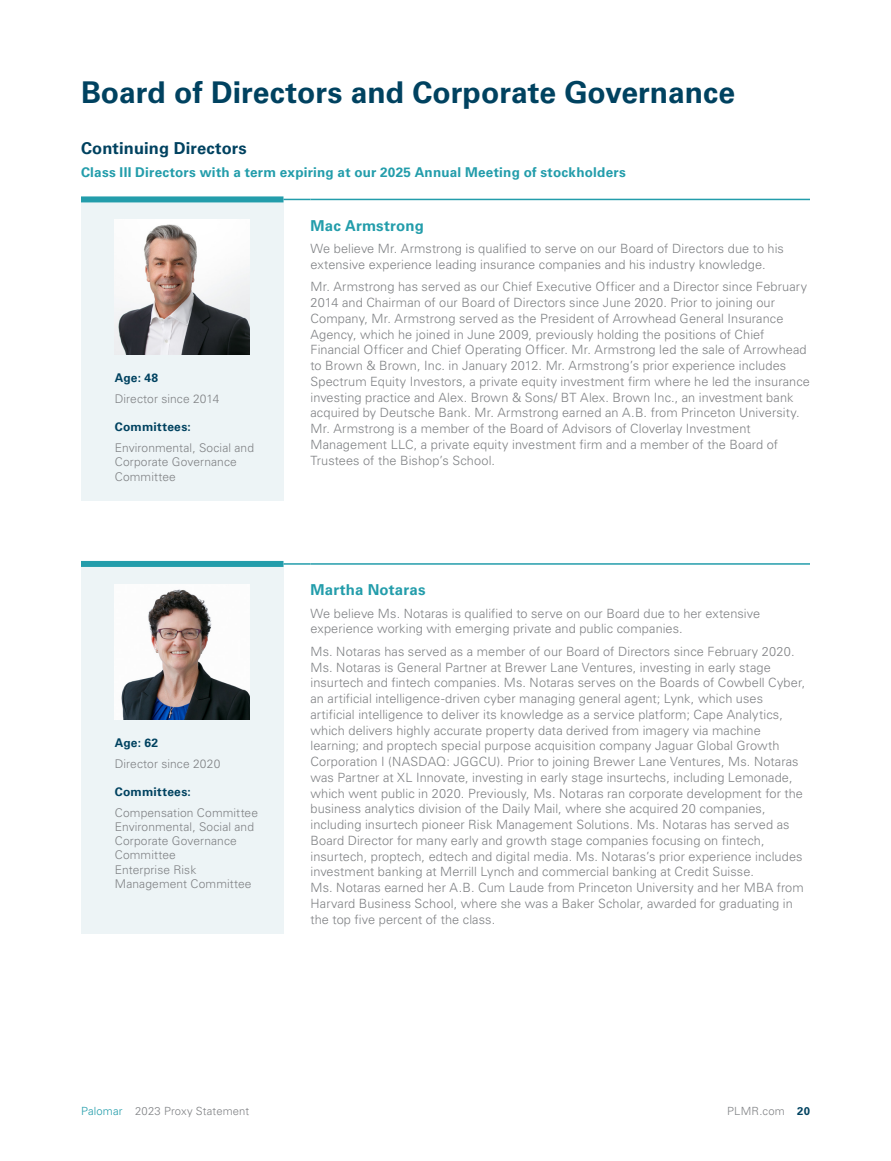
<style>
.page{position:relative;width:891px;height:1161px;background:#fff}
.page>*{position:absolute;margin:0;border:0;box-sizing:border-box;transform-origin:0 0}
.t1{font:700 30px "Univers LT Std";color:#004260}
.t2{font:700 16.5px "Univers LT Std";letter-spacing:.01em;color:#004260}
.t3{font:700 15px "Univers LT Std";letter-spacing:.015em;color:#239dab}
.t4{font:700 13.5px "Univers LT Std";letter-spacing:.02em;color:#239dab}
.t5{font:300 12.75px/15.8px "Univers LT Std";letter-spacing:.005em;color:#808285}
.t6{font:300 12px/14.2px "Univers LT Std";letter-spacing:.01em;color:#808285}
.t7{font:700 12px "Univers LT Std";letter-spacing:.02em;color:#004260}
.t8{font:300 11.25px "Univers LT Std";letter-spacing:.015em;color:#808285}
.s1{color:#239dab}
.s2{font-weight:700;color:#004260}
</style>
<div class="page">
<div style="left:81px;top:199px;width:203px;height:302px;background:#edf4f6"></div>
<div style="left:81px;top:196px;width:203px;height:6px;background:#239dab"></div>
<svg style="left:284px;top:199px;width:26px;height:1px"></svg>
<hr style="left:310px;top:199px;width:500px;height:1px;background:#239dab">
<img style="left:115px;top:220px;width:135px;height:135px">
<div style="left:81px;top:564px;width:203px;height:369px;background:#edf4f6"></div>
<div style="left:81px;top:561px;width:203px;height:6px;background:#239dab"></div>
<hr style="left:310px;top:563px;width:500px;height:2px;background:#239dab">
<hr style="left:284px;top:563px;width:26px;height:2px;background:#239dab">
<img style="left:115px;top:584px;width:135px;height:135px">
<p class="t1" style="left:81px;top:75px;width:656px">Board of Directors and Corporate Governance</p>
<p class="t2" style="left:81px;top:138px;width:167px">Continuing Directors</p>
<p class="t4" style="left:81px;top:164px;width:546px">Class III Directors with a term expiring at our 2025 Annual Meeting of stockholders</p>
<p class="t7" style="left:115px;top:371px;width:45px">Age: 48</p>
<p class="t6" style="left:115px;top:392px;width:106px">Director since 2014</p>
<p class="t7" style="left:115px;top:420px;width:78px">Committees:</p>
<p class="t6" style="left:115px;top:441px;width:141px">Environmental, Social and<br>Corporate Governance<br>Committee</p>
<p class="t7" style="left:115px;top:736px;width:45px">Age: 62</p>
<p class="t6" style="left:115px;top:757px;width:107px">Director since 2020</p>
<p class="t7" style="left:115px;top:784px;width:78px">Committees:</p>
<p class="t6" style="left:115px;top:805px;width:145px">Compensation Committee</p>
<p class="t6" style="left:115px;top:820px;width:141px">Environmental, Social and<br>Corporate Governance<br>Committee</p>
<p class="t6" style="left:115px;top:862px;width:138px">Enterprise Risk<br>Management Committee</p>
<p class="t3" style="left:310px;top:216px;width:115px">Mac Armstrong</p>
<p class="t5" style="left:310px;top:241px;width:475px">We believe Mr. Armstrong is qualified to serve on our Board of Directors due to his extensive experience leading insurance companies and his industry knowledge.</p>
<p class="t5" style="left:310px;top:279px;width:501px">Mr. Armstrong has served as our Chief Executive Officer and a Director since February 2014 and Chairman of our Board of Directors since June 2020. Prior to joining our Company, Mr. Armstrong served as the President of Arrowhead General Insurance Agency, which he joined in June 2009, previously holding the positions of Chief Financial Officer and Chief Operating Officer. Mr. Armstrong led the sale of Arrowhead to Brown &amp; Brown, Inc. in January 2012. Mr. Armstrong’s prior experience includes Spectrum Equity Investors, a private equity investment firm where he led the insurance investing practice and Alex. Brown &amp; Sons/ BT Alex. Brown Inc., an investment bank acquired by Deutsche Bank. Mr. Armstrong earned an A.B. from Princeton University.<br>Mr. Armstrong is a member of the Board of Advisors of Cloverlay Investment Management LLC, a private equity investment firm and a member of the Board of Trustees of the Bishop’s School.</p>
<p class="t3" style="left:310px;top:581px;width:117px">Martha Notaras</p>
<p class="t5" style="left:310px;top:605px;width:451px">We believe Ms. Notaras is qualified to serve on our Board due to her extensive experience working with emerging private and public companies.</p>
<p class="t5" style="left:310px;top:643px;width:496px">Ms. Notaras has served as a member of our Board of Directors since February 2020.<br>Ms. Notaras is General Partner at Brewer Lane Ventures, investing in early stage insurtech and fintech companies. Ms. Notaras serves on the Boards of Cowbell Cyber, an artificial intelligence-driven cyber managing general agent; Lynk, which uses artificial intelligence to deliver its knowledge as a service platform; Cape Analytics, which delivers highly accurate property data derived from imagery via machine learning; and proptech special purpose acquisition company Jaguar Global Growth Corporation I (NASDAQ: JGGCU). Prior to joining Brewer Lane Ventures, Ms. Notaras was Partner at XL Innovate, investing in early stage insurtechs, including Lemonade, which went public in 2020. Previously, Ms. Notaras ran corporate development for the business analytics division of the Daily Mail, where she acquired 20 companies, including insurtech pioneer Risk Management Solutions. Ms. Notaras has served as Board Director for many early and growth stage companies focusing on fintech, insurtech, proptech, edtech and digital media. Ms. Notaras’s prior experience includes investment banking at Merrill Lynch and commercial banking at Credit Suisse.<br>Ms. Notaras earned her A.B. Cum Laude from Princeton University and her MBA from Harvard Business School, where she was a Baker Scholar, awarded for graduating in the top five percent of the class.</p>
<p class="t8" style="left:81px;top:1104px;width:170px"><span class="s1">Palomar</span> 2023 Proxy Statement</p>
<p class="t8" style="left:727px;top:1104px;width:84px">PLMR.com <span class="s2">20</span></p>
</div>
